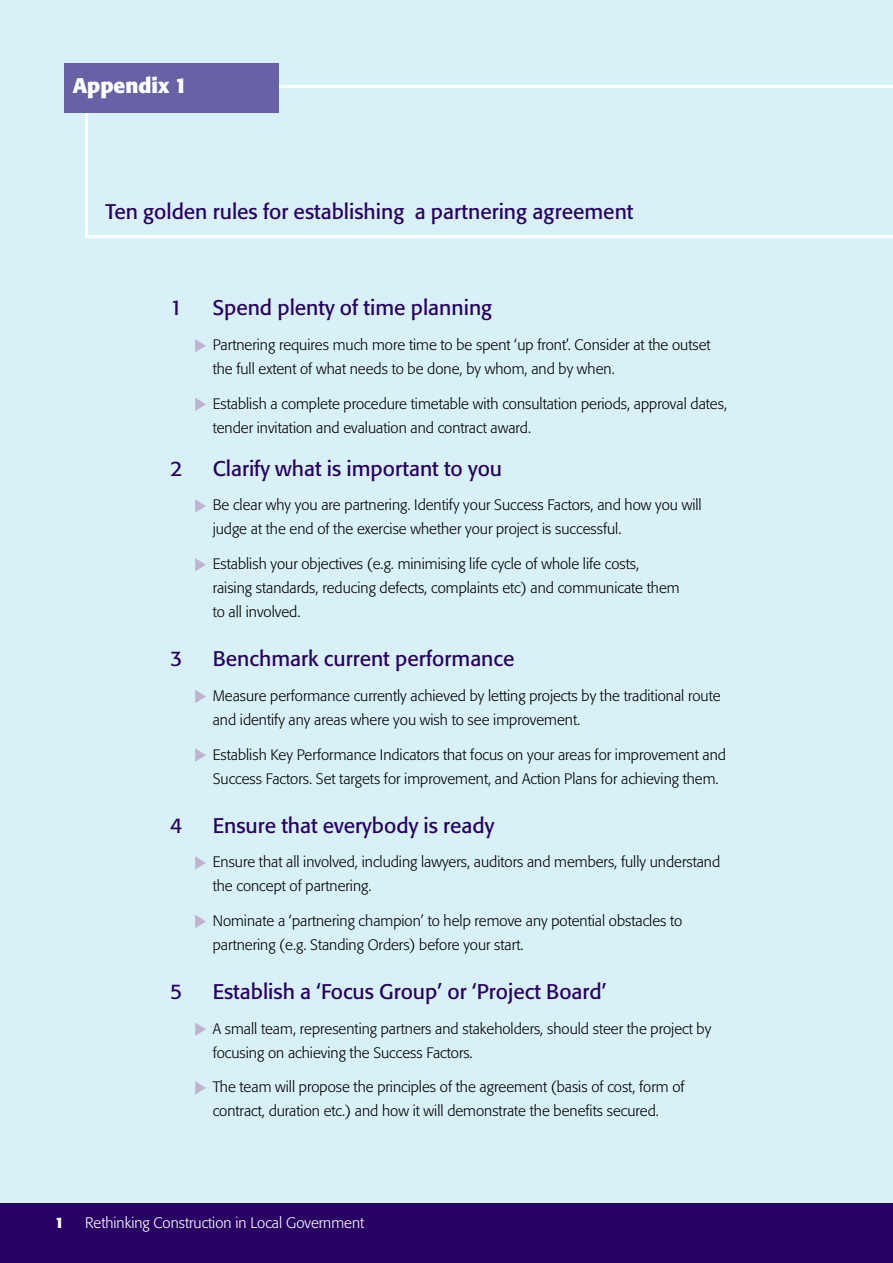
<style>
.page{position:relative;width:893px;height:1263px;background:#fff}
.page>*{position:absolute;margin:0;border:0;box-sizing:border-box;transform-origin:0 0}
.t1{font:21px "Formata";color:#280063}
.t2{font:700 21px "Formata";color:#fff}
.t3{font:300 15px/24px "Formata";color:#000}
.t4{font:300 15px "Formata";color:#fff}
.t5{font:700 15px "Formata";color:#fff}
</style>
<div class="page">
<div style="left:0;top:0;width:892px;height:1263px;background:#d8f1f6"></div>
<div style="left:0;top:1203px;width:892px;height:60px;background:#280063"></div>
<svg style="left:85px;top:85px;width:807px;height:153px"></svg>
<svg style="left:195px;top:1081px;width:11px;height:14px"></svg>
<svg style="left:195px;top:1023px;width:11px;height:13px"></svg>
<svg style="left:195px;top:915px;width:11px;height:13px"></svg>
<svg style="left:195px;top:856px;width:11px;height:14px"></svg>
<svg style="left:195px;top:748px;width:11px;height:14px"></svg>
<svg style="left:195px;top:690px;width:11px;height:13px"></svg>
<svg style="left:195px;top:558px;width:11px;height:13px"></svg>
<svg style="left:195px;top:499px;width:11px;height:14px"></svg>
<svg style="left:195px;top:398px;width:11px;height:13px"></svg>
<svg style="left:195px;top:339px;width:11px;height:13px"></svg>
<div style="left:64px;top:64px;width:215px;height:49px;background:#6761a6"></div>
<h1 class="t2" style="left:73px;top:77px;width:116px">Appendix 1</h1>
<h1 class="t1" style="left:106px;top:203px;width:529px">Ten golden rules for establishing a partnering agreement</h1>
<h1 class="t1" style="left:170px;top:299px;width:14px">1</h1>
<h1 class="t1" style="left:213px;top:299px;width:281px">Spend plenty of time planning</h1>
<p class="t3" style="left:213px;top:334px;width:499px">Partnering requires much more time to be spent ‘up front’. Consider at the outset the full extent of what needs to be done, by whom, and by when.</p>
<p class="t3" style="left:213px;top:393px;width:516px">Establish a complete procedure timetable with consultation periods, approval dates, tender invitation and evaluation and contract award.</p>
<h1 class="t1" style="left:170px;top:459px;width:14px">2</h1>
<h1 class="t1" style="left:213px;top:459px;width:291px">Clarify what is important to you</h1>
<p class="t3" style="left:213px;top:494px;width:490px">Be clear why you are partnering. Identify your Success Factors, and how you will judge at the end of the exercise whether your project is successful.</p>
<p class="t3" style="left:213px;top:553px;width:468px">Establish your objectives (e.g. minimising life cycle of whole life costs, raising standards, reducing defects, complaints etc) and communicate them to all involved.</p>
<h1 class="t1" style="left:170px;top:649px;width:14px">3</h1>
<h1 class="t1" style="left:213px;top:649px;width:303px">Benchmark current performance</h1>
<p class="t3" style="left:213px;top:685px;width:509px">Measure performance currently achieved by letting projects by the traditional route and identify any areas where you wish to see improvement.</p>
<p class="t3" style="left:213px;top:743px;width:514px">Establish Key Performance Indicators that focus on your areas for improvement and<br>Success Factors. Set targets for improvement, and Action Plans for achieving them.</p>
<h1 class="t1" style="left:170px;top:816px;width:14px">4</h1>
<h1 class="t1" style="left:213px;top:816px;width:283px">Ensure that everybody is ready</h1>
<p class="t3" style="left:213px;top:851px;width:509px">Ensure that all involved, including lawyers, auditors and members, fully understand the concept of partnering.</p>
<p class="t3" style="left:213px;top:910px;width:471px">Nominate a ‘partnering champion’ to help remove any potential obstacles to partnering (e.g. Standing Orders) before your start.</p>
<h1 class="t1" style="left:170px;top:982px;width:14px">5</h1>
<h1 class="t1" style="left:213px;top:982px;width:395px">Establish a ‘Focus Group’ or ‘Project Board’</h1>
<p class="t3" style="left:213px;top:1017px;width:500px">A small team, representing partners and stakeholders, should steer the project by focusing on achieving the Success Factors.</p>
<p class="t3" style="left:213px;top:1076px;width:473px">The team will propose the principles of the agreement (basis of cost, form of contract, duration etc.) and how it will demonstrate the benefits secured.</p>
<p class="t5" style="left:55px;top:1213px;width:10px">1</p>
<p class="t4" style="left:85px;top:1216px;width:280px">Rethinking Construction in Local Government</p>
</div>
